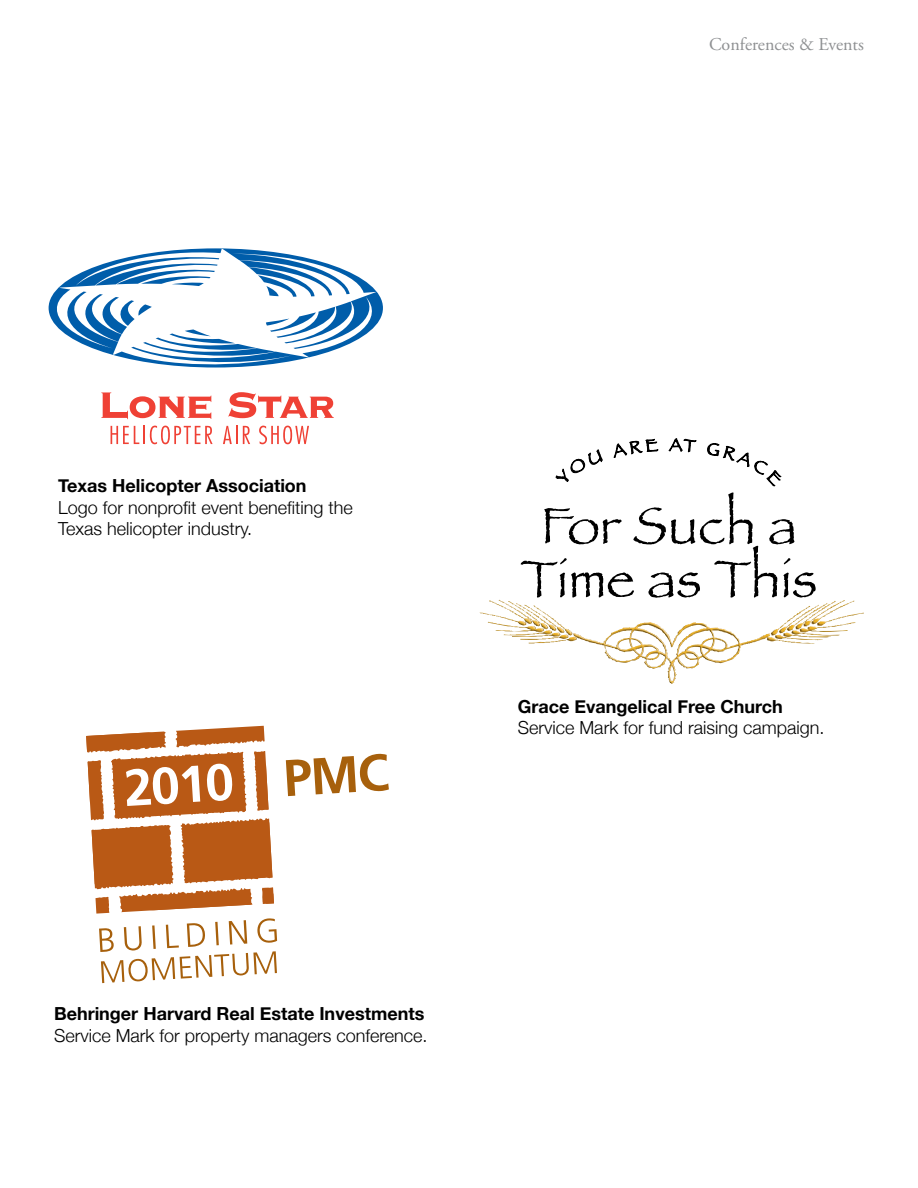
<style>
.page{position:relative;width:918px;height:1188px;background:#fff}
.page>*{position:absolute;margin:0;border:0;box-sizing:border-box;transform-origin:0 0}
.t1{font:300 18px/21.6px "Helvetica Neue";color:#000}
.t2{font:700 18px "Helvetica Neue";color:#000}
.t3{font:18px "Adobe Garamond Pro";color:#8e9092}
</style>
<div class="page">
<svg style="left:111px;top:426px;width:102px;height:18px"></svg>
<svg style="left:223px;top:426px;width:14px;height:18px"></svg>
<svg style="left:243px;top:426px;width:7px;height:18px"></svg>
<svg style="left:259px;top:426px;width:50px;height:18px"></svg>
<svg style="left:101px;top:392px;width:110px;height:27px"></svg>
<svg style="left:228px;top:392px;width:106px;height:26px"></svg>
<svg style="left:49px;top:249px;width:334px;height:119px"></svg>
<svg style="left:86px;top:726px;width:191px;height:257px"></svg>
<svg style="left:286px;top:754px;width:103px;height:42px"></svg>
<svg style="left:521px;top:493px;width:295px;height:105px"></svg>
<svg style="left:556px;top:449px;width:47px;height:33px"></svg>
<svg style="left:614px;top:439px;width:44px;height:19px"></svg>
<svg style="left:669px;top:438px;width:28px;height:15px"></svg>
<svg style="left:707px;top:443px;width:74px;height:44px"></svg>
<img style="left:489px;top:600px;width:365px;height:24px">
<p class="t3" style="left:709px;top:34px;width:156px">Conferences &amp; Events</p>
<p class="t2" style="left:58px;top:472px;width:250px">Texas Helicopter Association</p>
<p class="t1" style="left:58px;top:495px;width:296px">Logo for nonprofit event benefiting the<br>Texas helicopter industry.</p>
<p class="t2" style="left:518px;top:692px;width:267px">Grace Evangelical Free Church</p>
<p class="t1" style="left:518px;top:716px;width:308px">Service Mark for fund raising campaign.</p>
<p class="t2" style="left:54px;top:1000px;width:372px">Behringer Harvard Real Estate Investments</p>
<p class="t1" style="left:54px;top:1023px;width:375px">Service Mark for property managers conference.</p>
</div>
